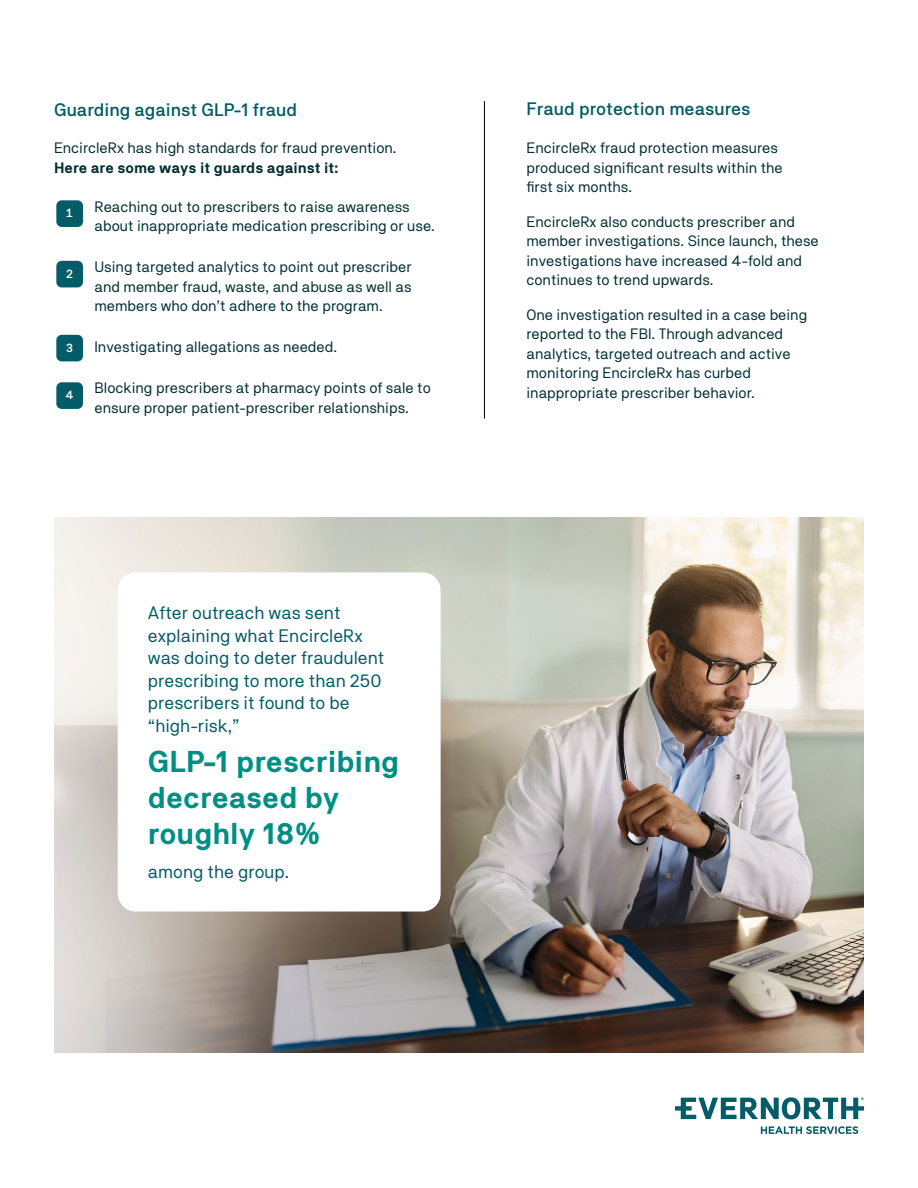
<style>
.page{position:relative;width:918px;height:1188px;background:#fff}
.page>*{position:absolute;margin:0;border:0;box-sizing:border-box;transform-origin:0 0}
.t1{font:700 30px/36px "NB Akademie";color:#008f83}
.t2{font:18px/22.5px "NB Akademie";color:#035c67}
.t3{font:500 18px "NB Akademie";color:#035c67}
.t4{font:15px/19.5px "NB Akademie";color:#002f32}
.t5{font:700 15px "NB Akademie";color:#002f32}
.t6{font:12px "NB Akademie Mono";color:#fff}
</style>
<div class="page">
<svg style="left:675px;top:1097px;width:189px;height:37px"></svg>
<img style="left:54px;top:518px;width:810px;height:535px">
<div style="left:118px;top:572px;width:323px;height:340px;background:#fff;border-radius:18px"></div>
<hr style="left:484px;top:101px;width:1px;height:318px;background:#000">
<div style="left:56px;top:200px;width:27px;height:27px;background:#035c67;border-radius:5px"></div>
<div style="left:56px;top:261px;width:27px;height:26px;background:#035c67;border-radius:5px"></div>
<div style="left:56px;top:335px;width:27px;height:26px;background:#035c67;border-radius:5px"></div>
<div style="left:56px;top:382px;width:27px;height:27px;background:#035c67;border-radius:5px"></div>
<p class="t3" style="left:54px;top:98px;width:244px">Guarding against GLP-1 fraud</p>
<p class="t4" style="left:54px;top:138px;width:344px">EncircleRx has high standards for fraud prevention.</p>
<p class="t5" style="left:54px;top:158px;width:286px">Here are some ways it guards against it:</p>
<p class="t4" style="left:94px;top:197px;width:342px">Reaching out to prescribers to raise awareness about inappropriate medication prescribing or use.</p>
<p class="t4" style="left:94px;top:257px;width:319px;text-align:justify">Using targeted analytics to point out prescriber and member fraud, waste, and abuse as well as members who don’t adhere to the program.</p>
<p class="t4" style="left:94px;top:337px;width:244px">Investigating allegations as needed.</p>
<p class="t4" style="left:94px;top:378px;width:338px">Blocking prescribers at pharmacy points of sale to ensure proper patient-prescriber relationships.</p>
<p class="t6" style="left:65px;top:206px;width:10px">1</p>
<p class="t6" style="left:65px;top:266px;width:10px">2</p>
<p class="t6" style="left:65px;top:340px;width:10px">3</p>
<p class="t6" style="left:65px;top:388px;width:10px">4</p>
<p class="t2" style="left:148px;top:601px;width:238px">After outreach was sent explaining what EncircleRx was doing to deter fraudulent prescribing to more than 250 prescribers it found to be “high-risk,”</p>
<h1 class="t1" style="left:148px;top:743px;width:253px">GLP-1 prescribing decreased by roughly 18%</h1>
<p class="t2" style="left:148px;top:860px;width:143px">among the group.</p>
<p class="t3" style="left:526px;top:98px;width:226px">Fraud protection measures</p>
<p class="t4" style="left:526px;top:138px;width:258px">EncircleRx fraud protection measures produced significant results within the first six months.</p>
<p class="t4" style="left:526px;top:211px;width:294px">EncircleRx also conducts prescriber and member investigations. Since launch, these investigations have increased 4-fold and continues to trend upwards.</p>
<p class="t4" style="left:526px;top:304px;width:282px">One investigation resulted in a case being reported to the FBI. Through advanced analytics, targeted outreach and active monitoring EncircleRx has curbed inappropriate prescriber behavior.</p>
</div>
